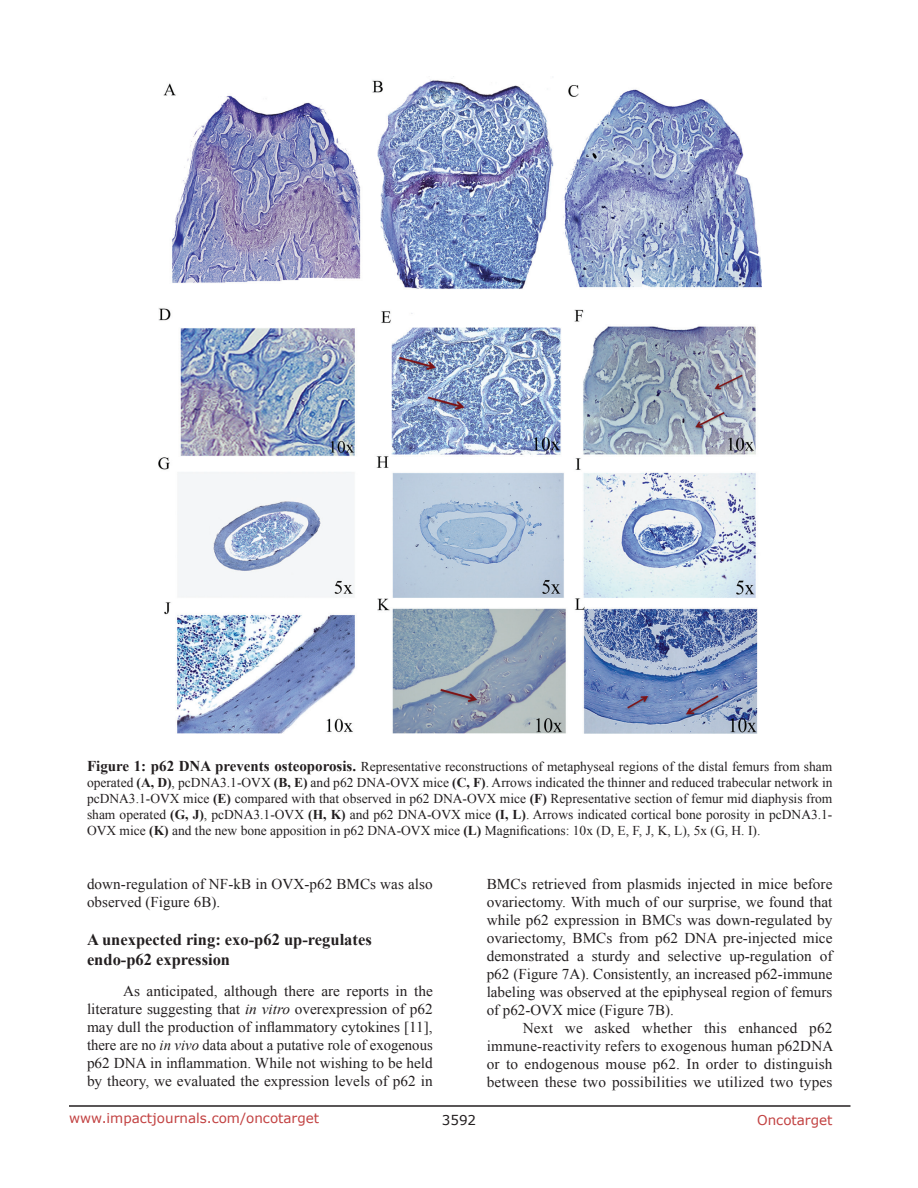
<style>
.page{position:relative;width:918px;height:1188px;background:#fff}
.page>*{position:absolute;margin:0;border:0;box-sizing:border-box;transform-origin:0 0}
.SubHeading{font:700 16.5px/19.8px "Times New Roman";color:#231f20}
.BodyText{font:15px/18px "Times New Roman";letter-spacing:.005em;color:#231f20;text-align:justify}
.FigureText{font:13.5px/16.2px "Times New Roman";color:#231f20;text-align:justify}
.t1{font:13.5px "Verdana";color:#c24141}
.t2{font:13.5px "Verdana";color:#231f20}
.s1{font-weight:700;font-size:15px}
.s2{font-weight:700}
.s3{font-style:italic}
</style>
<div class="page">
<hr style="left:69px;top:1105px;width:781px;height:2px;background:#231f20">
<img style="left:158px;top:76px;width:603px;height:657px">
<p class="FigureText" style="left:87px;top:758px;width:747px"><span class="s1">Figure 1: p62 DNA prevents osteoporosis.</span> Representative reconstructions of metaphyseal regions of the distal femurs from sham operated <span class="s2">(A, D)</span>, pcDNA3.1-OVX <span class="s2">(B, E)</span> and p62 DNA-OVX mice <span class="s2">(C, F)</span>. Arrows indicated the thinner and reduced trabecular network in pcDNA3.1-OVX mice <span class="s2">(E)</span> compared with that observed in p62 DNA-OVX mice <span class="s2">(F)</span> Representative section of femur mid diaphysis from sham operated <span class="s2">(G, J)</span>, pcDNA3.1-OVX <span class="s2">(H, K)</span> and p62 DNA-OVX mice <span class="s2">(I, L)</span>. Arrows indicated cortical bone porosity in pcDNA3.1- OVX mice <span class="s2">(K)</span> and the new bone apposition in p62 DNA-OVX mice <span class="s2">(L)</span> Magnifications: 10x (D, E, F, J, K, L), 5x (G, H. I).</p>
<p class="BodyText" style="left:87px;top:875px;width:347px">down-regulation of NF-kB in OVX-p62 BMCs was also observed (Figure 6B).</p>
<p class="SubHeading" style="left:87px;top:929px;width:286px">A unexpected ring: exo-p62 up-regulates endo-p62 expression</p>
<p class="BodyText" style="left:87px;top:982px;width:347px;text-indent:36px">As anticipated, although there are reports in the literature suggesting that <span class="s3">in vitro</span> overexpression of p62 may dull the production of inflammatory cytokines [11], there are no <span class="s3">in vivo</span> data about a putative role of exogenous p62 DNA in inflammation. While not wishing to be held by theory, we evaluated the expression levels of p62 in</p>
<p class="BodyText" style="left:487px;top:875px;width:347px">BMCs retrieved from plasmids injected in mice before ovariectomy. With much of our surprise, we found that while p62 expression in BMCs was down-regulated by ovariectomy, BMCs from p62 DNA pre-injected mice demonstrated a sturdy and selective up-regulation of p62 (Figure 7A). Consistently, an increased p62-immune labeling was observed at the epiphyseal region of femurs of p62-OVX mice (Figure 7B).</p>
<p class="BodyText" style="left:487px;top:1019px;width:348px;text-indent:36px">Next we asked whether this enhanced p62 immune-reactivity refers to exogenous human p62DNA or to endogenous mouse p62. In order to distinguish between these two possibilities we utilized two types</p>
<p class="t1" style="left:69px;top:1109px;width:252px">www.impactjournals.com/oncotarget</p>
<p class="t2" style="left:442px;top:1111px;width:36px">3592</p>
<p class="t1" style="left:757px;top:1111px;width:77px">Oncotarget</p>
</div>
